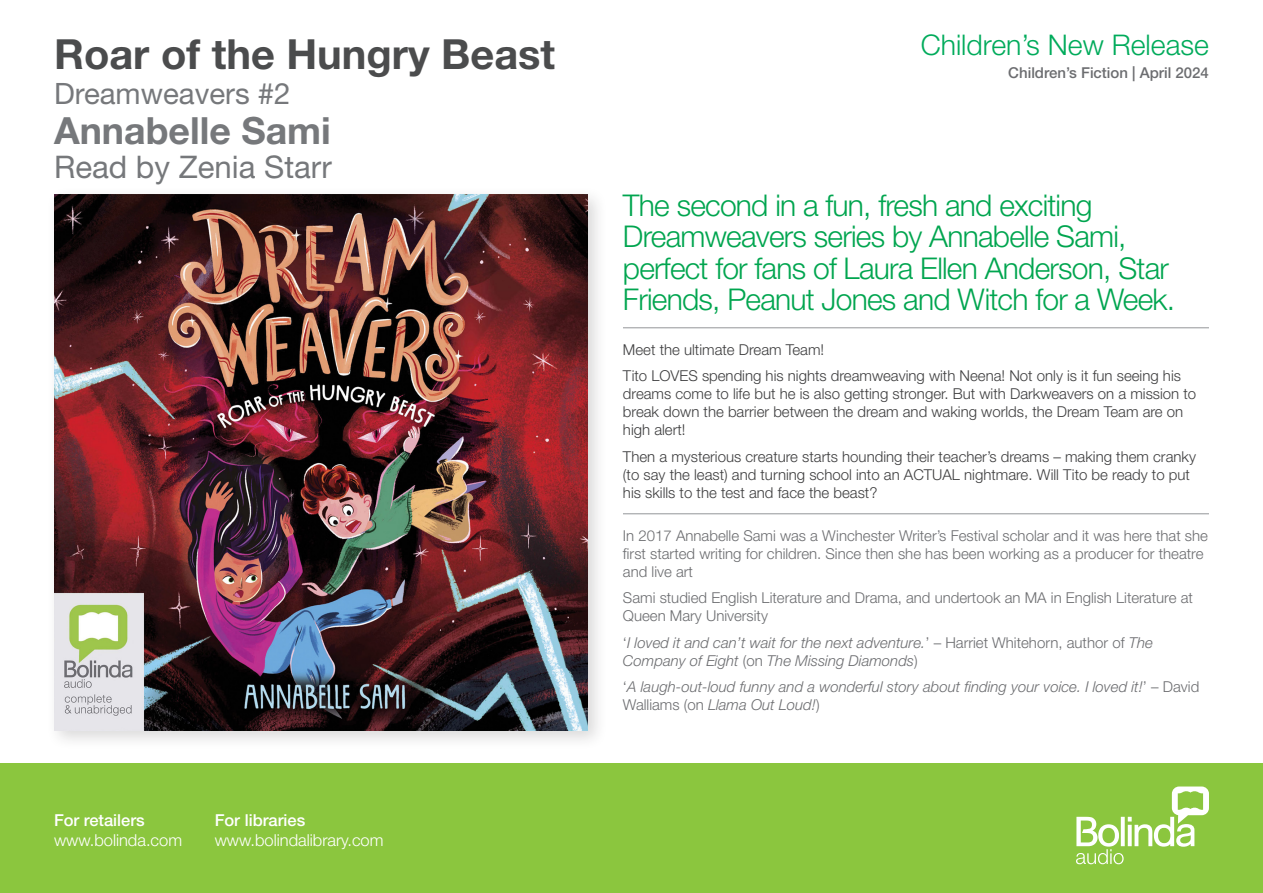
<style>
.page{position:relative;width:1263px;height:893px;background:#fff}
.page>*{position:absolute;margin:0;border:0;box-sizing:border-box;transform-origin:0 0}
.t1{font:700 41.55px "Helvetica Neue LT Std";color:#4b4c4d}
.t2{font:700 37.5px "Helvetica Neue LT Std";color:#76787b}
.t3{font:31.2px "Helvetica Neue LT Std";color:#76787b}
.Teaser_Blurb_-_Children{font:300 30px/31.5px "Helvetica Neue LT Std";letter-spacing:-.025em;color:#00a54f}
.t4{font:29.4px "Helvetica Neue LT Std";color:#76787b}
.t5{font:300 28.5px "Helvetica Neue LT Std";color:#00ab5b}
.t6{font:300 16.5px "Helvetica Neue LT Std";color:#fff}
.t7{font:500 16.5px "Helvetica Neue LT Std";color:#fff}
.Main_Blurb{font:300 15px/18px "Helvetica Neue LT Std";color:#3e3e3f}
.Award___Quote{font:300 15px/18px "Helvetica Neue LT Std";color:#6c6d70}
.Award___Quote-2{font:italic 300 15px/18px "Helvetica Neue LT Std";color:#6c6d70}
.Genre___date{font:500 15px "Helvetica Neue LT Std";color:#6c6d70}
.s1{font-style:normal}
</style>
<div class="page">
<div style="left:0;top:763px;width:1263px;height:130px;background:#8bc63e"></div>
<svg style="left:1076px;top:786px;width:133px;height:78px"></svg>
<hr style="left:623px;top:513px;width:586px;height:1px;background:#939598">
<hr style="left:623px;top:327px;width:586px;height:1px;background:#939598">
<div style="left:46px;top:186px;width:562px;height:565px;background:#231f20;opacity:.17"></div>
<img style="left:54px;top:194px;width:534px;height:537px">
<p class="t1" style="left:54px;top:29px;width:503px">Roar of the Hungry Beast</p>
<p class="t4" style="left:54px;top:76px;width:238px">Dreamweavers #2</p>
<p class="t2" style="left:54px;top:107px;width:278px">Annabelle Sami</p>
<p class="t3" style="left:54px;top:149px;width:279px">Read by Zenia Starr</p>
<p class="t7" style="left:54px;top:811px;width:92px">For retailers</p>
<p class="t6" style="left:54px;top:830px;width:130px">www.bolinda.com</p>
<p class="t7" style="left:215px;top:811px;width:92px">For libraries</p>
<p class="t6" style="left:215px;top:830px;width:170px">www.bolindalibrary.com</p>
<p class="t5" style="left:921px;top:27px;width:290px">Children’s New Release</p>
<p class="Genre___date" style="left:1008px;top:63px;width:202px">Children’s Fiction | April 2024</p>
<p class="Teaser_Blurb_-_Children" style="left:623px;top:188px;width:554px">The second in a fun, fresh and exciting Dreamweavers series by Annabelle Sami, perfect for fans of Laura Ellen Anderson, Star Friends, Peanut Jones and Witch for a Week.</p>
<p class="Main_Blurb" style="left:623px;top:340px;width:203px">Meet the ultimate Dream Team!</p>
<p class="Main_Blurb" style="left:623px;top:366px;width:575px">Tito LOVES spending his nights dreamweaving with Neena! Not only is it fun seeing his dreams come to life but he is also getting stronger. But with Darkweavers on a mission to break down the barrier between the dream and waking worlds, the Dream Team are on high alert!</p>
<p class="Main_Blurb" style="left:623px;top:447px;width:574px">Then a mysterious creature starts hounding their teacher’s dreams – making them cranky (to say the least) and turning school into an ACTUAL nightmare. Will Tito be ready to put his skills to the test and face the beast?</p>
<p class="Award___Quote" style="left:623px;top:526px;width:586px">In 2017 Annabelle Sami was a Winchester Writer’s Festival scholar and it was here that she first started writing for children. Since then she has been working as a producer for theatre and live art</p>
<p class="Award___Quote" style="left:623px;top:588px;width:571px">Sami studied English Literature and Drama, and undertook an MA in English Literature at<br>Queen Mary University</p>
<p class="Award___Quote-2" style="left:623px;top:633px;width:531px"><span class="s1">‘</span>I loved it and can’t wait for the next adventure.<span class="s1">’ – Harriet Whitehorn, author of</span> The<br>Company of Eight <span class="s1">(on</span> The Missing Diamonds<span class="s1">)</span></p>
<p class="Award___Quote-2" style="left:623px;top:678px;width:578px"><span class="s1">‘</span>A laugh-out-loud funny and a wonderful story about finding your voice. I loved it!<span class="s1">’ – David<br>Walliams (on</span> Llama Out Loud!<span class="s1">)</span></p>
</div>
